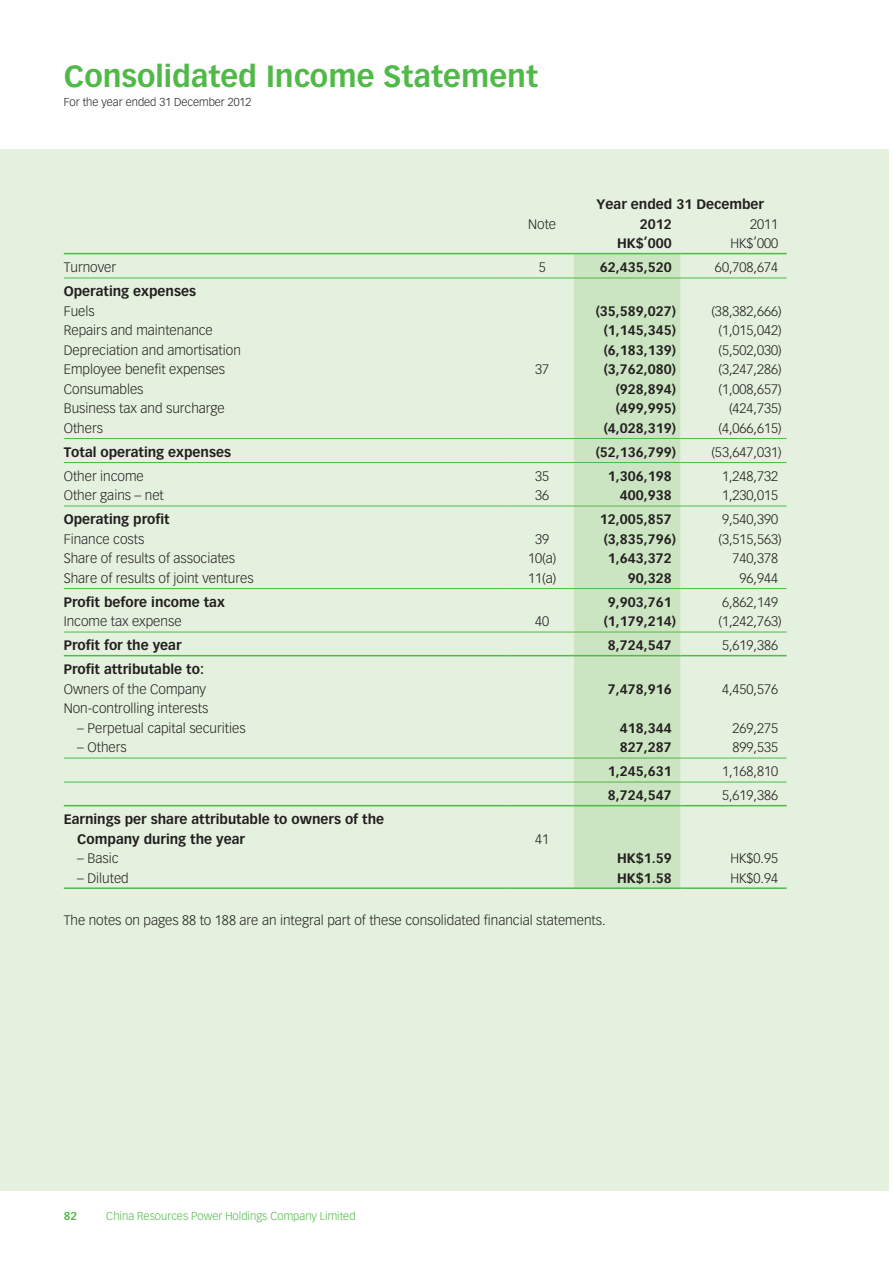
<style>
.page{position:relative;width:893px;height:1263px;background:#fff}
.page>*{position:absolute;margin:0;border:0;box-sizing:border-box;transform-origin:0 0}
.t1{font:700 30px "Vectora LT Std";color:#51b948}
.t2{font:300 13.5px "Vectora LT Std";color:#231f20}
.t3{font:700 13.5px/19.5px "Vectora LT Std";color:#231f20}
.t4{font:300 11.25px "Vectora LT Std";color:#51b948}
.t5{font:300 11.25px "Vectora LT Std";color:#231f20}
.t6{font:700 11.25px "Vectora LT Std";color:#51b948}
</style>
<div class="page">
<div style="left:0;top:149px;width:889px;height:1042px;background:#e4f1de"></div>
<div style="left:574px;top:254px;width:106px;height:633px;background:#cbe4c1"></div>
<hr style="left:64px;top:253px;width:446px;height:1px;background:#51b948">
<hr style="left:510px;top:253px;width:64px;height:1px;background:#51b948">
<hr style="left:574px;top:253px;width:106px;height:1px;background:#51b948">
<hr style="left:680px;top:253px;width:107px;height:1px;background:#51b948">
<hr style="left:64px;top:278px;width:446px;height:1px;background:#51b948">
<hr style="left:510px;top:278px;width:64px;height:1px;background:#51b948">
<hr style="left:574px;top:278px;width:106px;height:1px;background:#51b948">
<hr style="left:680px;top:278px;width:107px;height:1px;background:#51b948">
<hr style="left:64px;top:438px;width:446px;height:1px;background:#51b948">
<hr style="left:510px;top:438px;width:64px;height:1px;background:#51b948">
<hr style="left:574px;top:438px;width:106px;height:1px;background:#51b948">
<hr style="left:680px;top:438px;width:107px;height:1px;background:#51b948">
<hr style="left:64px;top:462px;width:446px;height:1px;background:#51b948">
<hr style="left:510px;top:462px;width:64px;height:1px;background:#51b948">
<hr style="left:574px;top:462px;width:106px;height:1px;background:#51b948">
<hr style="left:680px;top:462px;width:107px;height:1px;background:#51b948">
<hr style="left:64px;top:506px;width:446px;height:1px;background:#51b948">
<hr style="left:510px;top:506px;width:64px;height:1px;background:#51b948">
<hr style="left:574px;top:506px;width:106px;height:1px;background:#51b948">
<hr style="left:680px;top:506px;width:107px;height:1px;background:#51b948">
<hr style="left:64px;top:588px;width:446px;height:1px;background:#51b948">
<hr style="left:510px;top:588px;width:64px;height:1px;background:#51b948">
<hr style="left:574px;top:588px;width:106px;height:1px;background:#51b948">
<hr style="left:680px;top:588px;width:107px;height:1px;background:#51b948">
<hr style="left:64px;top:632px;width:446px;height:1px;background:#51b948">
<hr style="left:510px;top:632px;width:64px;height:1px;background:#51b948">
<hr style="left:574px;top:632px;width:106px;height:1px;background:#51b948">
<hr style="left:680px;top:632px;width:107px;height:1px;background:#51b948">
<hr style="left:64px;top:655px;width:446px;height:1px;background:#51b948">
<hr style="left:510px;top:655px;width:64px;height:1px;background:#51b948">
<hr style="left:574px;top:655px;width:106px;height:1px;background:#51b948">
<hr style="left:680px;top:655px;width:107px;height:1px;background:#51b948">
<hr style="left:64px;top:758px;width:446px;height:1px;background:#51b948">
<hr style="left:510px;top:758px;width:64px;height:1px;background:#51b948">
<hr style="left:574px;top:758px;width:106px;height:1px;background:#51b948">
<hr style="left:680px;top:758px;width:107px;height:1px;background:#51b948">
<hr style="left:64px;top:782px;width:446px;height:1px;background:#51b948">
<hr style="left:510px;top:782px;width:64px;height:1px;background:#51b948">
<hr style="left:574px;top:782px;width:106px;height:1px;background:#51b948">
<hr style="left:680px;top:782px;width:107px;height:1px;background:#51b948">
<hr style="left:64px;top:805px;width:446px;height:1px;background:#51b948">
<hr style="left:510px;top:805px;width:64px;height:1px;background:#51b948">
<hr style="left:574px;top:805px;width:106px;height:1px;background:#51b948">
<hr style="left:680px;top:805px;width:107px;height:1px;background:#51b948">
<hr style="left:64px;top:887px;width:446px;height:2px;background:#51b948">
<hr style="left:510px;top:887px;width:64px;height:2px;background:#51b948">
<hr style="left:574px;top:887px;width:106px;height:2px;background:#51b948">
<hr style="left:680px;top:887px;width:107px;height:2px;background:#51b948">
<h1 class="t1" style="left:64px;top:59px;width:476px">Consolidated Income Statement</h1>
<p class="t5" style="left:64px;top:96px;width:189px">For the year ended 31 December 2012</p>
<p class="t3" style="left:597px;top:195px;width:169px">Year ended 31 December</p>
<p class="t2" style="left:528px;top:216px;width:30px">Note</p>
<p class="t3" style="left:640px;top:214px;width:33px">2012</p>
<p class="t2" style="left:750px;top:216px;width:30px">2011</p>
<p class="t3" style="left:617px;top:234px;width:56px">HK$’000</p>
<p class="t2" style="left:730px;top:236px;width:49px">HK$’000</p>
<p class="t2" style="left:64px;top:260px;width:54px">Turnover</p>
<p class="t2" style="left:539px;top:260px;width:9px">5</p>
<p class="t3" style="left:600px;top:258px;width:73px">62,435,520</p>
<p class="t2" style="left:715px;top:260px;width:65px">60,708,674</p>
<p class="t3" style="left:64px;top:282px;width:134px">Operating expenses</p>
<p class="t2" style="left:64px;top:303px;width:33px">Fuels</p>
<p class="t3" style="left:596px;top:301px;width:82px">(35,589,027)</p>
<p class="t2" style="left:711px;top:303px;width:72px">(38,382,666)</p>
<p class="t2" style="left:64px;top:323px;width:151px">Repairs and maintenance</p>
<p class="t3" style="left:604px;top:321px;width:74px">(1,145,345)</p>
<p class="t2" style="left:718px;top:323px;width:65px">(1,015,042)</p>
<p class="t2" style="left:64px;top:342px;width:179px">Depreciation and amortisation</p>
<p class="t3" style="left:604px;top:340px;width:74px">(6,183,139)</p>
<p class="t2" style="left:718px;top:342px;width:65px">(5,502,030)</p>
<p class="t2" style="left:64px;top:361px;width:163px">Employee benefit expenses</p>
<p class="t2" style="left:535px;top:361px;width:16px">37</p>
<p class="t3" style="left:604px;top:360px;width:74px">(3,762,080)</p>
<p class="t2" style="left:718px;top:361px;width:65px">(3,247,286)</p>
<p class="t2" style="left:64px;top:381px;width:81px">Consumables</p>
<p class="t3" style="left:616px;top:379px;width:62px">(928,894)</p>
<p class="t2" style="left:718px;top:381px;width:65px">(1,008,657)</p>
<p class="t2" style="left:64px;top:400px;width:163px">Business tax and surcharge</p>
<p class="t3" style="left:616px;top:399px;width:62px">(499,995)</p>
<p class="t2" style="left:729px;top:400px;width:54px">(424,735)</p>
<p class="t2" style="left:64px;top:420px;width:41px">Others</p>
<p class="t3" style="left:604px;top:418px;width:74px">(4,028,319)</p>
<p class="t2" style="left:718px;top:420px;width:65px">(4,066,615)</p>
<p class="t3" style="left:64px;top:442px;width:169px">Total operating expenses</p>
<p class="t3" style="left:596px;top:442px;width:82px">(52,136,799)</p>
<p class="t2" style="left:711px;top:444px;width:72px">(53,647,031)</p>
<p class="t2" style="left:64px;top:468px;width:82px">Other income</p>
<p class="t2" style="left:535px;top:468px;width:16px">35</p>
<p class="t3" style="left:608px;top:466px;width:65px">1,306,198</p>
<p class="t2" style="left:722px;top:468px;width:58px">1,248,732</p>
<p class="t2" style="left:64px;top:488px;width:102px">Other gains – net</p>
<p class="t2" style="left:535px;top:488px;width:16px">36</p>
<p class="t3" style="left:620px;top:486px;width:53px">400,938</p>
<p class="t2" style="left:722px;top:488px;width:58px">1,230,015</p>
<p class="t3" style="left:64px;top:510px;width:107px">Operating profit</p>
<p class="t3" style="left:600px;top:510px;width:73px">12,005,857</p>
<p class="t2" style="left:722px;top:512px;width:58px">9,540,390</p>
<p class="t2" style="left:64px;top:531px;width:82px">Finance costs</p>
<p class="t2" style="left:535px;top:531px;width:16px">39</p>
<p class="t3" style="left:604px;top:529px;width:74px">(3,835,796)</p>
<p class="t2" style="left:718px;top:531px;width:65px">(3,515,563)</p>
<p class="t2" style="left:64px;top:551px;width:173px">Share of results of associates</p>
<p class="t2" style="left:528px;top:551px;width:30px">10(a)</p>
<p class="t3" style="left:608px;top:549px;width:65px">1,643,372</p>
<p class="t2" style="left:732px;top:551px;width:47px">740,378</p>
<p class="t2" style="left:64px;top:570px;width:191px">Share of results of joint ventures</p>
<p class="t2" style="left:528px;top:570px;width:30px">11(a)</p>
<p class="t3" style="left:628px;top:568px;width:45px">90,328</p>
<p class="t2" style="left:740px;top:570px;width:40px">96,944</p>
<p class="t3" style="left:64px;top:592px;width:162px">Profit before income tax</p>
<p class="t3" style="left:608px;top:592px;width:65px">9,903,761</p>
<p class="t2" style="left:722px;top:594px;width:58px">6,862,149</p>
<p class="t2" style="left:64px;top:614px;width:119px">Income tax expense</p>
<p class="t2" style="left:535px;top:614px;width:16px">40</p>
<p class="t3" style="left:604px;top:612px;width:74px">(1,179,214)</p>
<p class="t2" style="left:718px;top:614px;width:65px">(1,242,763)</p>
<p class="t3" style="left:64px;top:636px;width:119px">Profit for the year</p>
<p class="t3" style="left:608px;top:636px;width:65px">8,724,547</p>
<p class="t2" style="left:722px;top:638px;width:58px">5,619,386</p>
<p class="t3" style="left:64px;top:660px;width:142px">Profit attributable to:</p>
<p class="t2" style="left:64px;top:681px;width:144px">Owners of the Company</p>
<p class="t3" style="left:608px;top:679px;width:65px">7,478,916</p>
<p class="t2" style="left:722px;top:681px;width:58px">4,450,576</p>
<p class="t2" style="left:64px;top:701px;width:146px">Non-controlling interests</p>
<p class="t2" style="left:77px;top:720px;width:170px">– Perpetual capital securities</p>
<p class="t3" style="left:620px;top:718px;width:53px">418,344</p>
<p class="t2" style="left:732px;top:720px;width:47px">269,275</p>
<p class="t2" style="left:77px;top:739px;width:51px">– Others</p>
<p class="t3" style="left:620px;top:738px;width:53px">827,287</p>
<p class="t2" style="left:732px;top:739px;width:47px">899,535</p>
<p class="t3" style="left:608px;top:762px;width:65px">1,245,631</p>
<p class="t2" style="left:722px;top:764px;width:58px">1,168,810</p>
<p class="t3" style="left:608px;top:786px;width:65px">8,724,547</p>
<p class="t2" style="left:722px;top:788px;width:58px">5,619,386</p>
<p class="t3" style="left:77px;top:810px;width:308px;text-indent:-14px">Earnings per share attributable to owners of the<br>Company during the year</p>
<p class="t2" style="left:535px;top:831px;width:16px">41</p>
<p class="t2" style="left:77px;top:851px;width:43px">– Basic</p>
<p class="t3" style="left:617px;top:849px;width:56px">HK$1.59</p>
<p class="t2" style="left:730px;top:851px;width:49px">HK$0.95</p>
<p class="t2" style="left:77px;top:870px;width:53px">– Diluted</p>
<p class="t3" style="left:617px;top:868px;width:56px">HK$1.58</p>
<p class="t2" style="left:730px;top:870px;width:49px">HK$0.94</p>
<p class="t2" style="left:64px;top:912px;width:543px">The notes on pages 88 to 188 are an integral part of these consolidated financial statements.</p>
<p class="t6" style="left:64px;top:1209px;width:15px">82</p>
<p class="t4" style="left:106px;top:1210px;width:251px">China Resources Power Holdings Company Limited</p>
</div>
